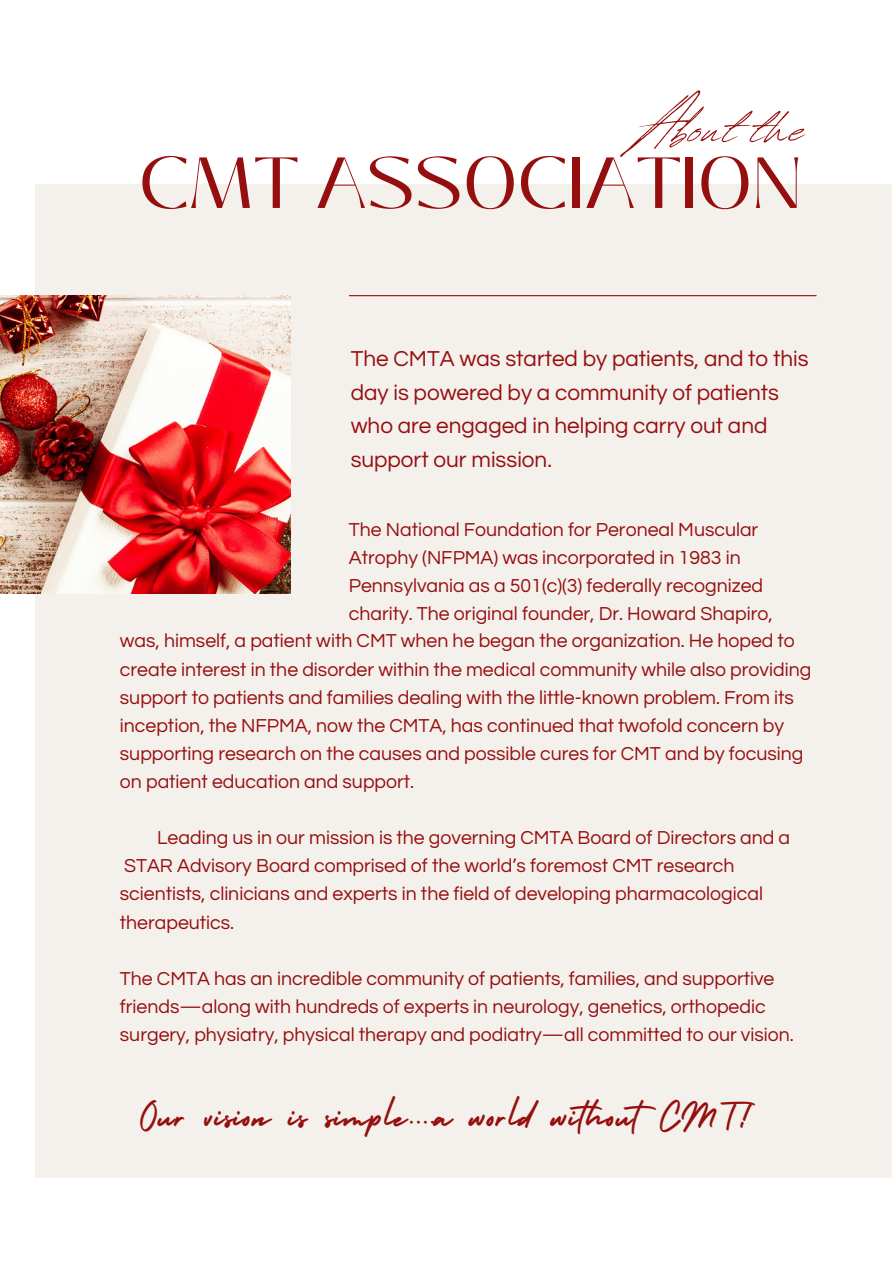
<style>
.page{position:relative;width:893px;height:1264px;background:#fff}
.page>*{position:absolute;margin:0;border:0;box-sizing:border-box;transform-origin:0 0}
.t1{font:72px "Black Mango";color:#960f0f}
.t2{font:71.25px "Revive 80 Signature";letter-spacing:.02em;color:#960f0f}
.t3{font:42px "Holiday";letter-spacing:.035em;color:#960f0f}
.t4{font:22.5px/33.8px "Questrial";color:#960f0f}
.t5{font:19.5px/28px "Questrial";color:#960f0f}
</style>
<div class="page">
<div style="left:35px;top:184px;width:856px;height:993px;background:#f4f0ec"></div>
<hr style="left:349px;top:295px;width:467px;height:1px;background:#960f0f">
<img style="left:0;top:295px;width:290px;height:298px">
<h2 class="t2" style="left:635px;top:74px;width:171px">About the</h2>
<h1 class="t1" style="left:139px;top:129px;width:664px">CMT ASSOCIATION</h1>
<p class="t4" style="left:350px;top:342px;width:459px">The CMTA was started by patients, and to this day is powered by a community of patients who are engaged in helping carry out and support our mission.</p>
<p class="t5" style="left:349px;top:515px;width:425px">The National Foundation for Peroneal Muscular Atrophy (NFPMA) was incorporated in 1983 in Pennsylvania as a 501(c)(3) federally recognized charity. The original founder, Dr. Howard Shapiro,</p>
<p class="t5" style="left:120px;top:627px;width:692px">was, himself, a patient with CMT when he began the organization. He hoped to create interest in the disorder within the medical community while also providing support to patients and families dealing with the little-known problem. From its inception, the NFPMA, now the CMTA, has continued that twofold concern by supporting research on the causes and possible cures for CMT and by focusing on patient education and support.</p>
<p class="t5" style="left:120px;top:824px;width:671px;text-indent:37px">Leading us in our mission is the governing CMTA Board of Directors and a STAR Advisory Board comprised of the world’s foremost CMT research scientists, clinicians and experts in the field of developing pharmacological therapeutics.</p>
<p class="t5" style="left:120px;top:964px;width:675px">The CMTA has an incredible community of patients, families, and supportive friends—along with hundreds of experts in neurology, genetics, orthopedic surgery, physiatry, physical therapy and podiatry—all committed to our vision.</p>
<h3 class="t3" style="left:139px;top:1083px;width:615px">Our vision is simple....a world withoutCMT!</h3>
</div>
